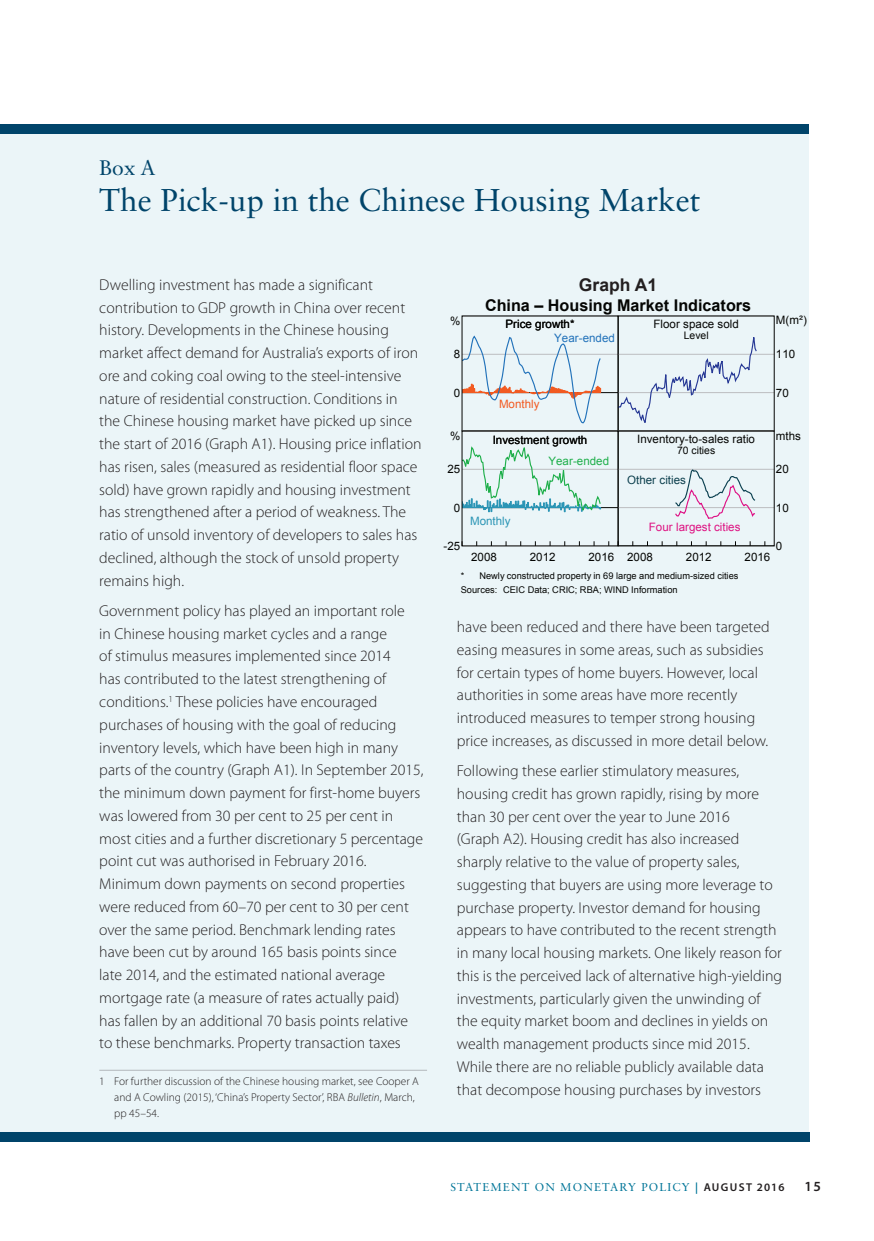
<style>
.page{position:relative;width:874px;height:1241px;background:#fff}
.page>*{position:absolute;margin:0;border:0;box-sizing:border-box;transform-origin:0 0}
.t1{font:31.5px "Sabon LT Std";color:#00446a}
.t2{font:21px "Sabon LT Std";color:#00446a}
.t3{font:700 17.5px "Arial";color:#231f20}
.t4{font:700 16.1px "Arial";color:#040503}
.t5{font:300 15.75px/22.8px "Myriad Pro";color:#231f20}
.t6{font:600 14px "Myriad Pro";color:#231f20}
.t7{font:11.55px "Arial";color:#040503}
.t8{font:11.55px "Arial";color:#de1282}
.t9{font:11.55px "Arial";color:#0c3f4d}
.t10{font:11.55px "Arial";color:#2272ba}
.t11{font:11.55px "Arial";color:#1faf4b}
.t12{font:11.55px "Arial";color:#f25a21}
.t13{font:11.55px "Arial";color:#2b95b5}
.t14{font:300 11.38px/15.8px "Myriad Pro";color:#231f20}
.t15{font:11.38px "Sabon LT Std";letter-spacing:.1em;color:#007598}
.t16{font:10.33px "Arial";color:#040503}
.t17{font:9.28px/14px "Arial";color:#040503}
.s1{font-style:italic}
.s2{font-family:"Myriad Pro";font-weight:600}
.s3{font-family:"Myriad Pro";font-weight:600;color:#231f20}
</style>
<div class="page">
<div style="left:0;top:124px;width:809px;height:1012px;background:#ebf5f8"></div>
<div style="left:0;top:124px;width:809px;height:10px;background:#00446a"></div>
<div style="left:0;top:1131px;width:809px;height:10px;background:#00446a"></div>
<hr style="left:99px;top:1069px;width:328px;height:1px;background:#b2b7bb">
<hr style="left:462px;top:392px;width:155px;height:1px;background:#040503">
<hr style="left:462px;top:354px;width:155px;height:1px;background:#bcbdc0">
<hr style="left:462px;top:315px;width:155px;height:1px;background:#bcbdc0">
<svg style="left:463px;top:335px;width:138px;height:89px"></svg>
<hr style="left:617px;top:392px;width:156px;height:1px;background:#bcbdc0">
<hr style="left:617px;top:354px;width:156px;height:1px;background:#bcbdc0">
<hr style="left:617px;top:315px;width:156px;height:1px;background:#bcbdc0">
<svg style="left:619px;top:337px;width:138px;height:86px"></svg>
<hr style="left:462px;top:507px;width:155px;height:1px;background:#040503">
<hr style="left:462px;top:469px;width:155px;height:1px;background:#bcbdc0">
<svg style="left:463px;top:446px;width:138px;height:67px"></svg>
<hr style="left:617px;top:507px;width:156px;height:1px;background:#bcbdc0">
<hr style="left:617px;top:469px;width:156px;height:1px;background:#bcbdc0">
<svg style="left:673px;top:468px;width:83px;height:51px"></svg>
<div style="left:617px;top:430px;width:157px;height:116px;border:1px solid #040503"></div>
<h2 class="t2" style="left:99px;top:155px;width:58px">Box A</h2>
<h1 class="t1" style="left:99px;top:182px;width:602px">The Pick-up in the Chinese Housing Market</h1>
<p class="t5" style="left:99px;top:273px;width:323px">Dwelling investment has made a significant contribution to GDP growth in China over recent history. Developments in the Chinese housing market affect demand for Australia’s exports of iron ore and coking coal owing to the steel-intensive nature of residential construction. Conditions in the Chinese housing market have picked up since the start of 2016 (Graph A1). Housing price inflation has risen, sales (measured as residential floor space sold) have grown rapidly and housing investment has strengthened after a period of weakness. The ratio of unsold inventory of developers to sales has declined, although the stock of unsold property remains high.</p>
<p class="t5" style="left:99px;top:599px;width:325px">Government policy has played an important role<br>in Chinese housing market cycles and a range<br>of stimulus measures implemented since 2014<br>has contributed to the latest strengthening of conditions.<sup>1</sup> These policies have encouraged purchases of housing with the goal of reducing inventory levels, which have been high in many parts of the country (Graph A1). In September 2015, the minimum down payment for first-home buyers was lowered from 30 per cent to 25 per cent in most cities and a further discretionary 5 percentage point cut was authorised in February 2016.<br>Minimum down payments on second properties were reduced from 60–70 per cent to 30 per cent over the same period. Benchmark lending rates have been cut by around 165 basis points since<br>late 2014, and the estimated national average mortgage rate (a measure of rates actually paid) has fallen by an additional 70 basis points relative to these benchmarks. Property transaction taxes</p>
<p class="t14" style="left:114px;top:1073px;width:306px;text-indent:-15px">1 For further discussion of the Chinese housing market, see Cooper A and A Cowling (2015), ‘China’s Property Sector’, RBA <span class="s1">Bulletin</span>, March, pp 45–54.</p>
<p class="t3" style="left:578px;top:273px;width:80px">Graph A1</p>
<p class="t7" style="left:450px;top:313px;width:12px">%</p>
<p class="t4" style="left:485px;top:294px;width:267px">China – Housing Market Indicators</p>
<p class="t7" style="left:505px;top:316px;width:70px">Price growth*</p>
<p class="t7" style="left:653px;top:316px;width:87px">Floor space sold</p>
<p class="t16" style="left:683px;top:328px;width:26px">Level</p>
<p class="t10" style="left:554px;top:330px;width:62px">Year-ended</p>
<p class="t7" style="left:775px;top:312px;width:32px">M(m²)</p>
<p class="t7" style="left:453px;top:346px;width:8px">8</p>
<p class="t7" style="left:775px;top:346px;width:21px">110</p>
<p class="t7" style="left:453px;top:385px;width:8px">0</p>
<p class="t7" style="left:775px;top:385px;width:14px">70</p>
<p class="t12" style="left:498px;top:396px;width:42px">Monthly</p>
<p class="t7" style="left:450px;top:428px;width:12px">%</p>
<p class="t7" style="left:492px;top:432px;width:96px">Investment growth</p>
<p class="t7" style="left:529px;top:434px;width:27px">2012</p>
<p class="t7" style="left:637px;top:431px;width:119px">Inventory-to-sales ratio</p>
<p class="t16" style="left:676px;top:443px;width:40px">70 cities</p>
<p class="t7" style="left:775px;top:428px;width:27px">mths</p>
<p class="t7" style="left:447px;top:461px;width:14px">25</p>
<p class="t11" style="left:548px;top:453px;width:62px">Year-ended</p>
<p class="t7" style="left:775px;top:461px;width:14px">20</p>
<p class="t9" style="left:627px;top:472px;width:60px">Other cities</p>
<p class="t8" style="left:648px;top:519px;width:93px">Four largest cities</p>
<p class="t17" style="left:460px;top:568px;width:279px">* Newly constructed property in 69 large and medium-sized cities<br>Sources: CEIC Data; CRIC; RBA; WIND Information</p>
<p class="t7" style="left:453px;top:500px;width:8px">0</p>
<p class="t7" style="left:775px;top:500px;width:14px">10</p>
<p class="t13" style="left:470px;top:513px;width:42px">Monthly</p>
<p class="t7" style="left:443px;top:538px;width:18px">-25</p>
<p class="t7" style="left:775px;top:538px;width:8px">0</p>
<p class="t7" style="left:471px;top:549px;width:27px">2008</p>
<p class="t7" style="left:529px;top:549px;width:27px">2012</p>
<p class="t7" style="left:588px;top:549px;width:27px">2016</p>
<p class="t7" style="left:627px;top:549px;width:27px">2008</p>
<p class="t7" style="left:685px;top:549px;width:27px">2012</p>
<p class="t7" style="left:744px;top:549px;width:27px">2016</p>
<p class="t5" style="left:456px;top:615px;width:314px">have been reduced and there have been targeted easing measures in some areas, such as subsidies for certain types of home buyers. However, local authorities in some areas have more recently introduced measures to temper strong housing price increases, as discussed in more detail below.</p>
<p class="t5" style="left:456px;top:759px;width:326px">Following these earlier stimulatory measures, housing credit has grown rapidly, rising by more than 30 per cent over the year to June 2016<br>(Graph A2). Housing credit has also increased sharply relative to the value of property sales, suggesting that buyers are using more leverage to purchase property. Investor demand for housing appears to have contributed to the recent strength in many local housing markets. One likely reason for this is the perceived lack of alternative high-yielding investments, particularly given the unwinding of the equity market boom and declines in yields on wealth management products since mid 2015.<br>While there are no reliable publicly available data that decompose housing purchases by investors</p>
<p class="t15" style="left:450px;top:1180px;width:335px">STATEMENT ON MONETARY POLICY <span class="s2">|</span> <span class="s3">AUGUST 2016</span></p>
<p class="t6" style="left:804px;top:1177px;width:18px">15</p>
</div>
